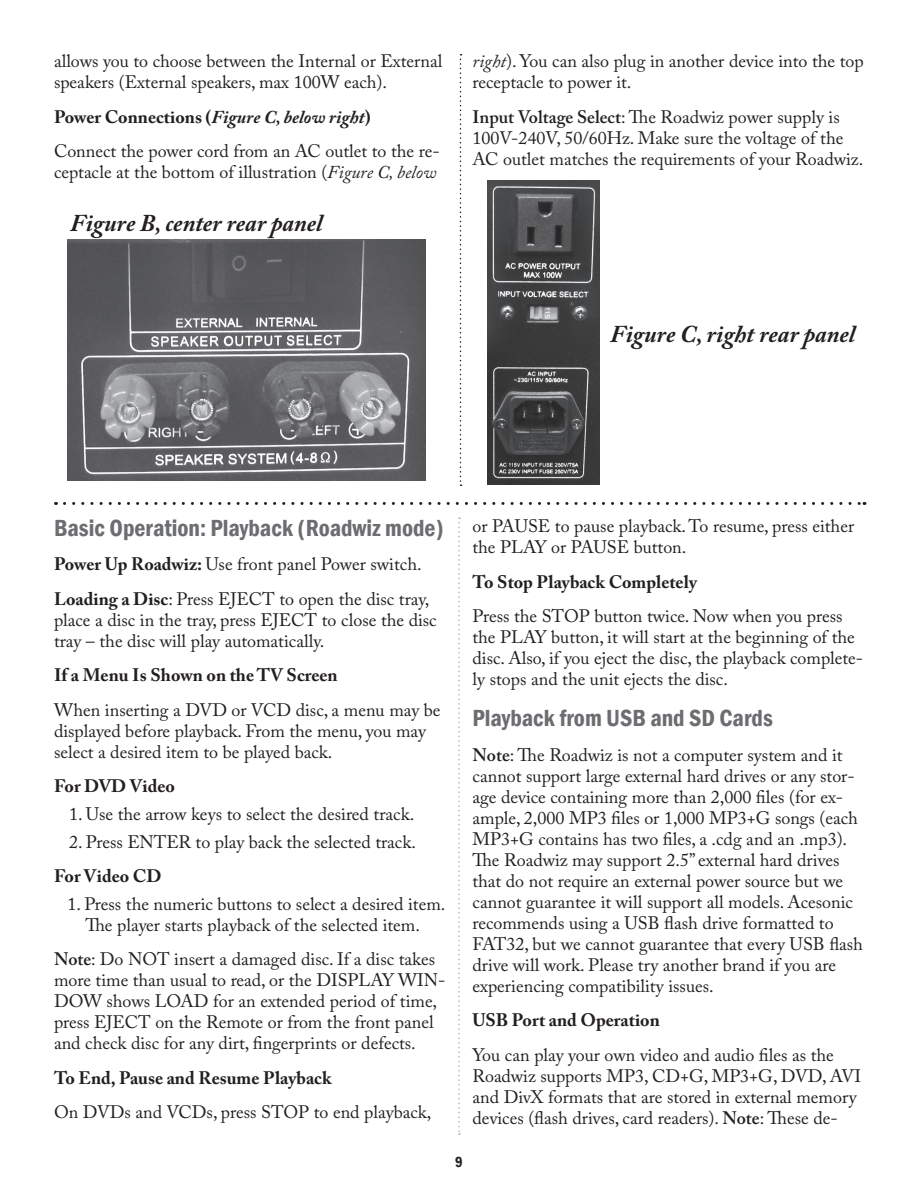
<style>
.page{position:relative;width:918px;height:1188px;background:#fff}
.page>*{position:absolute;margin:0;border:0;box-sizing:border-box;transform-origin:0 0}
.t1{font:600 condensed 24px "Franklin Gothic";color:#6c6d70}
.t2{font:italic 700 24px "Adobe Caslon Pro";color:#231f20}
.t3{font:18px/21px "Adobe Caslon Pro";color:#231f20}
.t4{font:700 18px "Adobe Caslon Pro";color:#231f20}
.t5{font:600 condensed 15px "Franklin Gothic";color:#231f20}
.s1{font-weight:700}
.s2{font-weight:700;font-style:italic}
.s3{font-style:italic}
.s4{font-weight:600}
</style>
<div class="page">
<svg style="left:64px;top:502px;width:801px;height:3px"></svg>
<svg style="left:460px;top:54px;width:1px;height:432px"></svg>
<img style="left:68px;top:240px;width:358px;height:240px">
<img style="left:487px;top:181px;width:113px;height:303px">
<svg style="left:458px;top:517px;width:2px;height:618px"></svg>
<p class="t3" style="left:54px;top:51px;width:390px">allows you to choose between the Internal or External speakers (External speakers, max 100W each).</p>
<p class="t3" style="left:54px;top:99px;width:387px;line-height:34.5px"><span class="s1">Power Connections (</span><span class="s2">Figure C, below right</span><span class="s1">)<br></span>Connect the power cord from an AC outlet to the re-</p>
<p class="t3" style="left:54px;top:162px;width:384px">ceptacle at the bottom of illustration (<span class="s3">Figure C, below</span></p>
<h1 class="t2" style="left:70px;top:209px;width:254px">Figure B, center rear panel</h1>
<p class="t3" style="left:472px;top:51px;width:393px"><span class="s3">right</span>). You can also plug in another device into the top receptacle to power it.</p>
<p class="t3" style="left:472px;top:106px;width:392px"><span class="s4">Input Voltage Select</span>: The Roadwiz power supply is<br>100V-240V, 50/60Hz. Make sure the voltage of the<br>AC outlet matches the requirements of your Roadwiz.</p>
<h1 class="t2" style="left:610px;top:319px;width:246px">Figure C, right rear panel</h1>
<h1 class="t1" style="left:54px;top:512px;width:391px">Basic Operation: Playback (Roadwiz mode)</h1>
<p class="t3" style="left:54px;top:547px;width:377px;line-height:34.5px"><span class="s1">Power Up Roadwiz:</span> Use front panel Power switch.<br><span class="s1">Loading a Disc</span>: Press EJECT to open the disc tray,</p>
<p class="t3" style="left:54px;top:609px;width:384px">place a disc in the tray, press EJECT to close the disc tray – the disc will play automatically.</p>
<p class="t4" style="left:54px;top:664px;width:285px">If a Menu Is Shown on the TV Screen</p>
<p class="t3" style="left:54px;top:699px;width:388px">When inserting a DVD or VCD disc, a menu may be displayed before playback. From the menu, you may select a desired item to be played back.</p>
<p class="t4" style="left:54px;top:775px;width:122px">For DVD Video</p>
<p class="t3" style="left:69px;top:803px;width:347px">1. Use the arrow keys to select the desired track.</p>
<p class="t3" style="left:69px;top:831px;width:348px">2. Press ENTER to play back the selected track.</p>
<p class="t4" style="left:54px;top:865px;width:109px">For Video CD</p>
<p class="t3" style="left:68px;top:893px;width:379px;text-align:center">1. Press the numeric buttons to select a desired item.<br>The player starts playback of the selected item.</p>
<p class="t3" style="left:54px;top:949px;width:393px"><span class="s4">Note</span>: Do NOT insert a damaged disc. If a disc takes more time than usual to read, or the DISPLAY WIN-DOW shows LOAD for an extended period of time, press EJECT on the Remote or from the front panel and check disc for any dirt, fingerprints or defects.</p>
<p class="t4" style="left:54px;top:1067px;width:279px">To End, Pause and Resume Playback</p>
<p class="t3" style="left:54px;top:1102px;width:379px">On DVDs and VCDs, press STOP to end playback,</p>
<p class="t3" style="left:472px;top:515px;width:383px">or PAUSE to pause playback. To resume, press either the PLAY or PAUSE button.</p>
<p class="t4" style="left:472px;top:571px;width:226px">To Stop Playback Completely</p>
<p class="t3" style="left:472px;top:605px;width:392px">Press the STOP button twice. Now when you press the PLAY button, it will start at the beginning of the disc. Also, if you eject the disc, the playback complete&shy;ly stops and the unit ejects the disc.</p>
<h1 class="t1" style="left:472px;top:702px;width:302px">Playback from USB and SD Cards</h1>
<p class="t3" style="left:472px;top:744px;width:392px"><span class="s4">Note</span>: The Roadwiz is not a computer system and it cannot support large external hard drives or any stor&shy;age device containing more than 2,000 files (for ex&shy;ample, 2,000 MP3 files or 1,000 MP3+G songs (each MP3+G contains has two files, a .cdg and an .mp3).<br>The Roadwiz may support 2.5” external hard drives that do not require an external power source but we cannot guarantee it will support all models. Acesonic recommends using a USB flash drive formatted to FAT32, but we cannot guarantee that every USB flash drive will work. Please try another brand if you are experiencing compatibility issues.</p>
<p class="t4" style="left:472px;top:1010px;width:189px">USB Port and Operation</p>
<p class="t3" style="left:472px;top:1044px;width:390px">You can play your own video and audio files as the Roadwiz supports MP3, CD+G, MP3+G, DVD, AVI and DivX formats that are stored in external memory devices (flash drives, card readers). <span class="s4">Note</span>: These de-</p>
<p class="t5" style="left:455px;top:1152px;width:9px">9</p>
</div>
